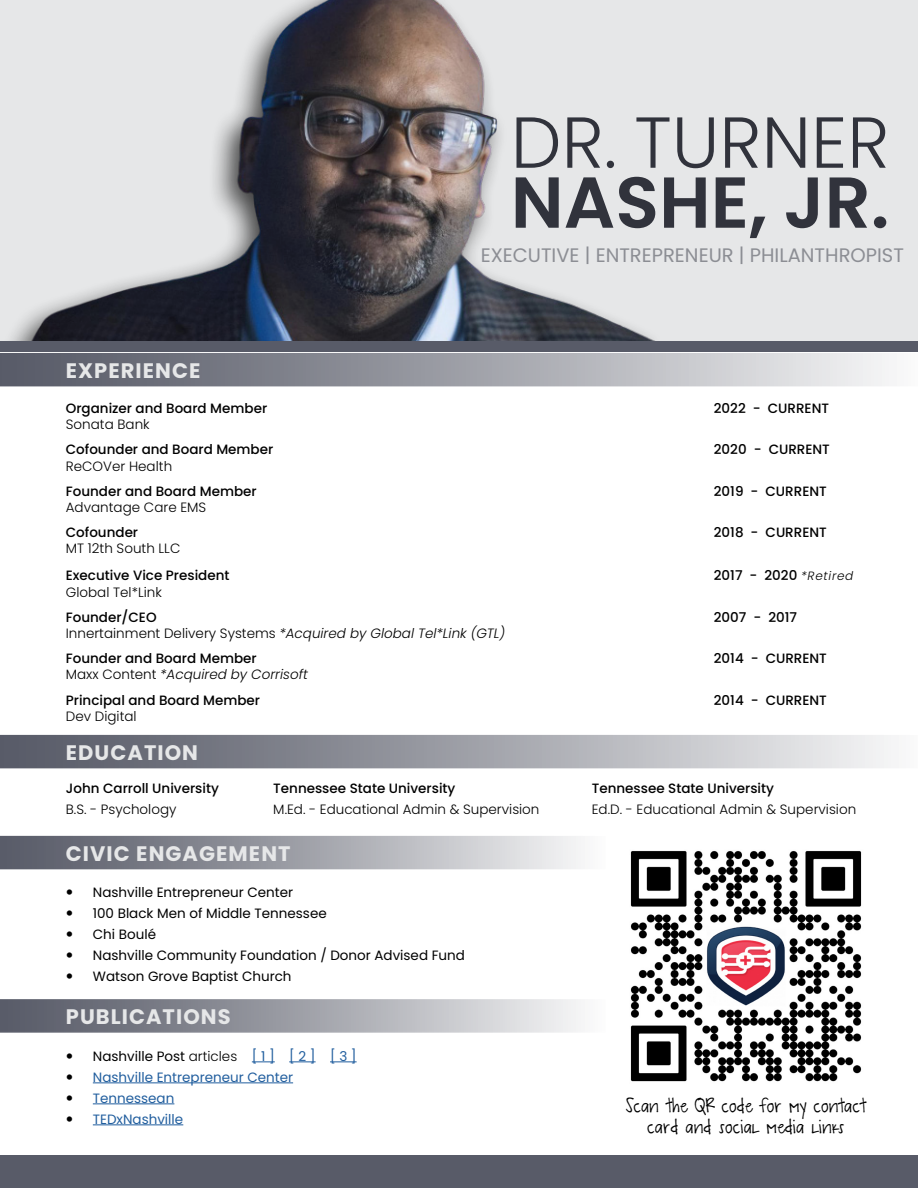
<style>
.page{position:relative;width:918px;height:1188px;background:#fff}
.page>*{position:absolute;margin:0;border:0;box-sizing:border-box;transform-origin:0 0}
.t1{font:300 72px "Poppins";color:#31333c}
.t2{font:600 72px "Poppins";color:#31333c}
.t3{font:21px/21px "Pea Bandit";color:#000;text-align:center}
.t4{font:700 21px "Poppins";letter-spacing:.05em;color:#e6e7e8}
.t5{font:19.5px "Poppins";color:#8c8e94}
.t6{font:500 13.5px/25.2px "Poppins";color:#000}
.t7{font:300 13.5px "Poppins";color:#000}
.t8{font:13.5px/21px "Poppins";color:#000}
.t9{font:13.5px/21px "Poppins";color:#215e9e}
.t10{font:italic 300 13.5px/25.2px "Poppins";color:#000}
.s1{font-weight:300;font-style:italic;font-size:12px}
.s2{font-style:normal}
.s3{font-weight:500;font-style:normal}
.s4{font-weight:300}
.s5{font-weight:300;font-style:italic}
.s6{color:#000}
.s7{font-weight:300;color:#000}
</style>
<div class="page">
<div style="left:0;top:0;width:918px;height:351px;background:#e6e7e8"></div>
<img style="left:14px;top:0;width:642px;height:341px">
<div style="left:0;top:341px;width:918px;height:10px;background:#585b68"></div>
<svg style="left:0;top:353px;width:889px;height:33px;background:#9d9fa7"></svg>
<svg style="left:0;top:735px;width:891px;height:33px;background:#9e9fa7"></svg>
<svg style="left:0;top:836px;width:581px;height:33px;background:#9ea0a7"></svg>
<svg style="left:0;top:999px;width:581px;height:34px;background:#a0a1a9"></svg>
<svg style="left:252px;top:1062px;width:23px;height:1px"></svg>
<svg style="left:289px;top:1062px;width:27px;height:1px"></svg>
<svg style="left:330px;top:1062px;width:27px;height:1px"></svg>
<hr style="left:93px;top:1083px;width:200px;height:1px;background:#215e9e">
<hr style="left:93px;top:1104px;width:81px;height:1px;background:#215e9e">
<hr style="left:93px;top:1125px;width:90px;height:1px;background:#215e9e">
<div style="left:0;top:1155px;width:918px;height:33px;background:#585b68"></div>
<img style="left:630px;top:851px;width:232px;height:231px">
<h1 class="t1" style="left:511px;top:101px;width:380px">DR. TURNER</h1>
<h1 class="t2" style="left:511px;top:161px;width:380px">NASHE, JR.</h1>
<h3 class="t5" style="left:481px;top:244px;width:425px">EXECUTIVE | ENTREPRENEUR | PHILANTHROPIST</h3>
<h2 class="t4" style="left:66px;top:358px;width:136px">EXPERIENCE</h2>
<p class="t6" style="left:66px;top:396px;width:203px">Organizer and Board Member</p>
<p class="t6" style="left:714px;top:396px;width:117px">2022 - CURRENT</p>
<p class="t7" style="left:66px;top:417px;width:85px">Sonata Bank</p>
<p class="t6" style="left:66px;top:437px;width:209px">Cofounder and Board Member</p>
<p class="t6" style="left:714px;top:437px;width:118px">2020 - CURRENT</p>
<p class="t7" style="left:66px;top:458px;width:108px">ReCOVer Health</p>
<p class="t6" style="left:66px;top:479px;width:192px">Founder and Board Member</p>
<p class="t6" style="left:714px;top:479px;width:114px">2019 - CURRENT</p>
<p class="t7" style="left:66px;top:500px;width:142px">Advantage Care EMS</p>
<p class="t6" style="left:66px;top:520px;width:74px">Cofounder</p>
<p class="t6" style="left:714px;top:520px;width:114px">2018 - CURRENT</p>
<p class="t7" style="left:66px;top:541px;width:116px">MT 12th South LLC</p>
<p class="t6" style="left:66px;top:563px;width:165px">Executive Vice President</p>
<p class="t6" style="left:714px;top:563px;width:141px">2017 - 2020 <span class="s1">*Retired</span></p>
<p class="t7" style="left:66px;top:584px;width:97px">Global Tel*Link</p>
<p class="t6" style="left:66px;top:605px;width:92px">Founder/CEO</p>
<p class="t6" style="left:714px;top:605px;width:85px">2007 - 2017</p>
<p class="t10" style="left:66px;top:621px;width:441px"><span class="s2">Innertainment Delivery Systems</span> *Acquired by Global Tel*Link (GTL)<br><span class="s3">Founder and Board Member</span></p>
<p class="t6" style="left:714px;top:646px;width:115px">2014 - CURRENT</p>
<p class="t6" style="left:66px;top:662px;width:244px"><span class="s4">Maxx Content</span> <span class="s5">*Acquired by Corrisoft<br></span>Principal and Board Member</p>
<p class="t7" style="left:66px;top:708px;width:72px">Dev Digital</p>
<h2 class="t4" style="left:66px;top:740px;width:134px">EDUCATION</h2>
<p class="t6" style="left:66px;top:776px;width:155px">John Carroll University</p>
<p class="t7" style="left:66px;top:801px;width:112px">B.S. - Psychology</p>
<p class="t6" style="left:273px;top:776px;width:184px">Tennessee State University</p>
<p class="t7" style="left:273px;top:801px;width:268px">M.Ed. - Educational Admin &amp; Supervision</p>
<h2 class="t4" style="left:66px;top:841px;width:226px">CIVIC ENGAGEMENT</h2>
<p class="t8" style="left:93px;top:881px;width:374px">Nashville Entrepreneur Center<br>100 Black Men of Middle Tennessee<br>Chi Boulé<br>Nashville Community Foundation / Donor Advised Fund<br>Watson Grove Baptist Church</p>
<h2 class="t4" style="left:66px;top:1004px;width:166px">PUBLICATIONS</h2>
<p class="t9" style="left:93px;top:1046px;width:265px"><span class="s6">Nashville Post</span> <span class="s7">articles</span> [ 1 ] [ 2 ] [ 3 ]<br>Nashville Entrepreneur Center<br>Tennessean<br>TEDxNashville</p>
<p class="t6" style="left:714px;top:687px;width:115px">2014 - CURRENT</p>
<p class="t6" style="left:592px;top:776px;width:184px">Tennessee State University</p>
<p class="t7" style="left:592px;top:801px;width:266px">Ed.D. - Educational Admin &amp; Supervision</p>
<h2 class="t3" style="left:626px;top:1098px;width:241px">Scan the QR code for my contact card and social media links</h2>
</div>
